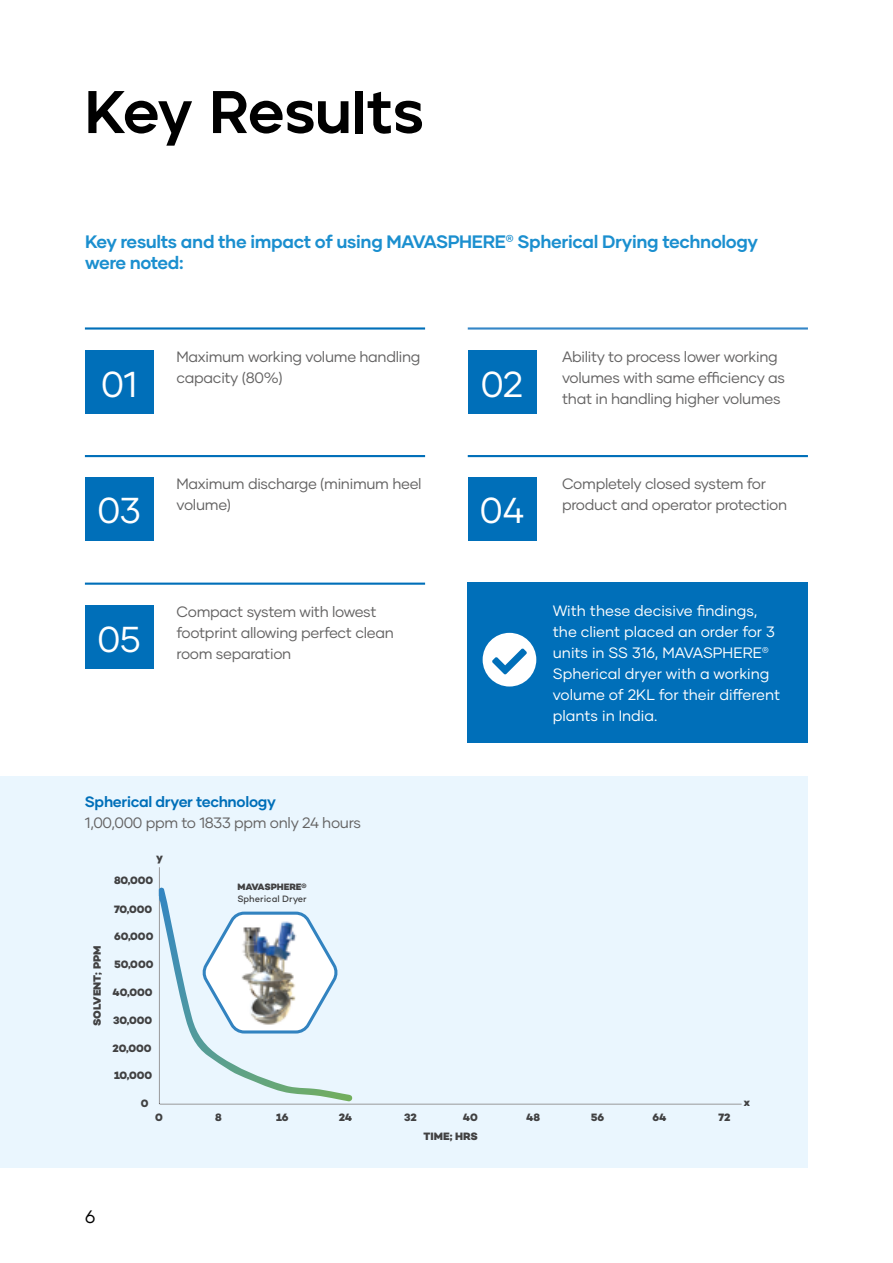
<style>
.page{position:relative;width:893px;height:1263px;background:#fff}
.page>*{position:absolute;margin:0;border:0;box-sizing:border-box;transform-origin:0 0}
.t1{font:60px "Jeko Variable";color:#000}
.t2{font:36px "Gilmer";letter-spacing:-.015em;color:#fff}
.t3{font:700 18px/21px "Gilmer";letter-spacing:-.02em;color:#1b8fcf}
.t4{font:18px "Gilmer";color:#000}
.t5{font:15px/21px "Gilmer";letter-spacing:-.02em;color:#646363}
.t6{font:15px/21px "Gilmer";color:#fff}
.t7{font:700 15px "Gilmer";letter-spacing:-.02em;color:#006fb9}
.t8{font:800 10.95px "Campton";color:#414142}
.t9{font:800 10.8px "Campton";letter-spacing:-.005em;color:#414142}
.t10{font:500 9.45px "Campton";color:#414142}
.t11{font:800 9.45px "Campton";color:#414142}
</style>
<div class="page">
<hr style="left:85px;top:327px;width:340px;height:3px;background:#006fb9">
<hr style="left:468px;top:327px;width:340px;height:3px;background:#3486c7">
<div style="left:85px;top:351px;width:68px;height:63px;background:#006fb9"></div>
<div style="left:468px;top:351px;width:68px;height:63px;background:#006fb9"></div>
<hr style="left:85px;top:455px;width:340px;height:2px;background:#006fb9">
<hr style="left:468px;top:455px;width:340px;height:2px;background:#006fb9">
<div style="left:85px;top:477px;width:68px;height:64px;background:#006fb9"></div>
<div style="left:468px;top:477px;width:68px;height:64px;background:#006fb9"></div>
<hr style="left:85px;top:583px;width:340px;height:2px;background:#006fb9">
<div style="left:85px;top:605px;width:68px;height:64px;background:#006fb9"></div>
<div style="left:0;top:776px;width:808px;height:391px;background:#eaf6fe"></div>
<svg style="left:159px;top:867px;width:583px;height:238px"></svg>
<img style="left:240px;top:918px;width:57px;height:110px">
<div style="left:468px;top:583px;width:340px;height:160px;background:#006fb9"></div>
<svg style="left:483px;top:633px;width:53px;height:53px"></svg>
<h1 class="t1" style="left:85px;top:75px;width:340px">Key Results</h1>
<p class="t3" style="left:85px;top:231px;width:675px">Key results and the impact of using MAVASPHERE<sup>®</sup> Spherical Drying technology were noted:</p>
<p class="t5" style="left:177px;top:346px;width:246px">Maximum working volume handling capacity (80%)</p>
<p class="t5" style="left:562px;top:346px;width:225px">Ability to process lower working volumes with same efficiency as</p>
<h2 class="t2" style="left:101px;top:362px;width:38px">01</h2>
<h2 class="t2" style="left:481px;top:362px;width:44px">02</h2>
<p class="t5" style="left:562px;top:388px;width:220px">that in handling higher volumes</p>
<p class="t5" style="left:177px;top:473px;width:247px">Maximum discharge (minimum heel volume)</p>
<p class="t5" style="left:562px;top:473px;width:227px">Completely closed system for product and operator protection</p>
<h2 class="t2" style="left:97px;top:488px;width:45px">03</h2>
<h2 class="t2" style="left:480px;top:488px;width:46px">04</h2>
<h2 class="t2" style="left:97px;top:617px;width:45px">05</h2>
<p class="t5" style="left:177px;top:601px;width:219px">Compact system with lowest footprint allowing perfect clean</p>
<p class="t5" style="left:177px;top:643px;width:116px">room separation</p>
<p class="t7" style="left:85px;top:792px;width:193px">Spherical dryer technology</p>
<p class="t5" style="left:85px;top:812px;width:278px">1,00,000 ppm to 1833 ppm only 24 hours</p>
<p class="t9" style="left:90px;top:1026px;width:82px;rotate:-90deg">SOLVENT; PPM</p>
<p class="t9" style="left:156px;top:851px;width:8px">y</p>
<p class="t8" style="left:114px;top:873px;width:41px">80,000</p>
<p class="t8" style="left:114px;top:902px;width:40px">70,000</p>
<p class="t8" style="left:114px;top:930px;width:41px">60,000</p>
<p class="t8" style="left:114px;top:957px;width:41px">50,000</p>
<p class="t8" style="left:113px;top:985px;width:42px">40,000</p>
<p class="t8" style="left:113px;top:1013px;width:41px">30,000</p>
<p class="t8" style="left:113px;top:1041px;width:41px">20,000</p>
<p class="t8" style="left:114px;top:1068px;width:40px">10,000</p>
<p class="t8" style="left:141px;top:1096px;width:9px">0</p>
<p class="t11" style="left:237px;top:881px;width:71px">MAVASPHERE®</p>
<p class="t10" style="left:238px;top:892px;width:71px">Spherical Dryer</p>
<p class="t6" style="left:553px;top:600px;width:229px">With these decisive findings, the client placed an order for 3 units in SS 316, MAVASPHERE<sup>®<br></sup>Spherical dryer with a working volume of 2KL for their different plants in India.</p>
<p class="t9" style="left:744px;top:1096px;width:8px">x</p>
<p class="t8" style="left:155px;top:1110px;width:9px">0</p>
<p class="t8" style="left:215px;top:1110px;width:8px">8</p>
<p class="t8" style="left:276px;top:1110px;width:14px">16</p>
<p class="t8" style="left:339px;top:1110px;width:15px">24</p>
<p class="t8" style="left:404px;top:1110px;width:14px">32</p>
<p class="t8" style="left:463px;top:1110px;width:17px">40</p>
<p class="t8" style="left:526px;top:1110px;width:15px">48</p>
<p class="t8" style="left:591px;top:1110px;width:15px">56</p>
<p class="t8" style="left:652px;top:1110px;width:16px">64</p>
<p class="t8" style="left:719px;top:1110px;width:13px">72</p>
<p class="t4" style="left:85px;top:1206px;width:12px">6</p>
<p class="t8" style="left:424px;top:1129px;width:56px">TIME; HRS</p>
</div>
